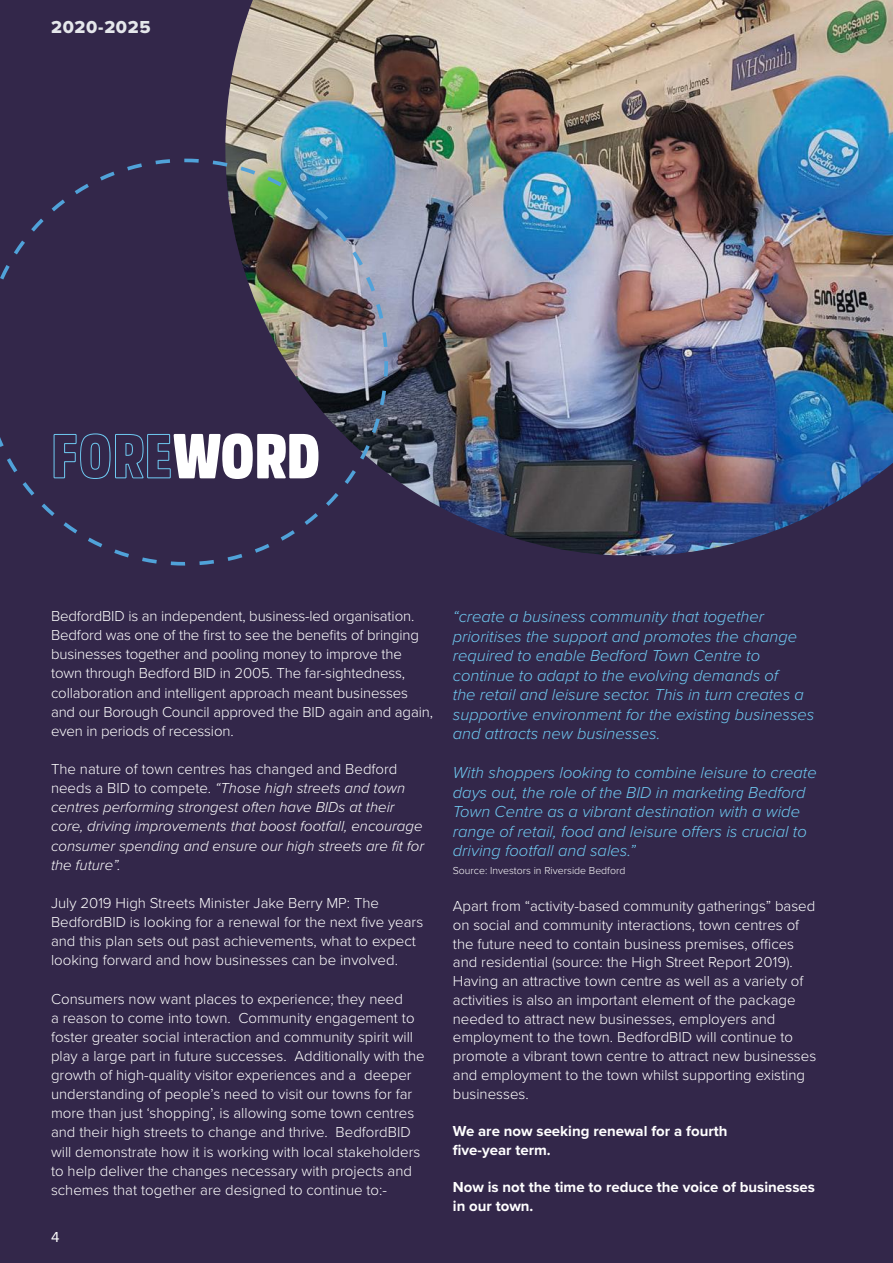
<style>
.page{position:relative;width:893px;height:1263px;background:#33274a}
.page>*{position:absolute;margin:0;border:0;box-sizing:border-box;transform-origin:0 0}
.t1{font:63.45px "Rockeby Cd Ot";color:#6fc9f1}
.t2{font:18px "Proxima Nova Extrabld";letter-spacing:.04em;color:#e5e7eb}
.t3{font:italic 300 16.5px/19.5px "Proxima Nova";color:#6fc9f1}
.t4{font:300 15px/19.2px "Proxima Nova";color:#fff}
.t5{font:italic 300 15px/19.2px "Proxima Nova";color:#fff}
.t6{font:700 15px/18.8px "Proxima Nova";color:#fff}
.t7{font:15px "Proxima Nova";color:#fff}
.t8{font:300 10.5px "Proxima Nova";color:#fff}
.s1{font-family:"Rockeby Cd";font-weight:900;color:#fff}
.s2{font-style:normal}
</style>
<div class="page">
<img style="left:225px;top:0;width:667px;height:556px">
<hr style="left:892px;top:0;width:1px;height:485px;background:#fff">
<svg style="left:0;top:159px;width:388px;height:407px"></svg>
<p class="t2" style="left:51px;top:17px;width:101px">2020-2025</p>
<h1 class="t1" style="left:51px;top:417px;width:271px">FORE<span class="s1">WORD</span></h1>
<p class="t4" style="left:51px;top:607px;width:383px">BedfordBID is an independent, business-led organisation.<br>Bedford was one of the first to see the benefits of bringing businesses together and pooling money to improve the town through Bedford BID in 2005. The far-sightedness, collaboration and intelligent approach meant businesses and our Borough Council approved the BID again and again, even in periods of recession.</p>
<p class="t5" style="left:51px;top:760px;width:375px"><span class="s2">The nature of town centres has changed and Bedford needs a BID to compete.</span> “Those high streets and town centres performing strongest often have BIDs at their core, driving improvements that boost footfall, encourage consumer spending and ensure our high streets are fit for the future”.</p>
<p class="t4" style="left:51px;top:894px;width:374px">July 2019 High Streets Minister Jake Berry MP: The BedfordBID is looking for a renewal for the next five years and this plan sets out past achievements, what to expect looking forward and how businesses can be involved.</p>
<p class="t4" style="left:51px;top:989px;width:375px">Consumers now want places to experience; they need<br>a reason to come into town. Community engagement to foster greater social interaction and community spirit will play a large part in future successes. Additionally with the growth of high-quality visitor experiences and a deeper understanding of people’s need to visit our towns for far more than just ‘shopping’, is allowing some town centres and their high streets to change and thrive. BedfordBID will demonstrate how it is working with local stakeholders to help deliver the changes necessary with projects and schemes that together are designed to continue to:-</p>
<p class="t7" style="left:51px;top:1228px;width:10px">4</p>
<p class="t3" style="left:453px;top:607px;width:363px">“create a business community that together prioritises the support and promotes the change required to enable Bedford Town Centre to continue to adapt to the evolving demands of<br>the retail and leisure sector. This in turn creates a supportive environment for the existing businesses and attracts new businesses.</p>
<p class="t3" style="left:453px;top:763px;width:365px">With shoppers looking to combine leisure to create days out, the role of the BID in marketing Bedford Town Centre as a vibrant destination with a wide range of retail, food and leisure offers is crucial to driving footfall and sales.”</p>
<p class="t8" style="left:453px;top:864px;width:174px">Source: Investors in Riverside Bedford</p>
<p class="t4" style="left:453px;top:897px;width:365px;line-height:18.8px">Apart from “activity-based community gatherings” based on social and community interactions, town centres of the future need to contain business premises, offices and residential (source: the High Street Report 2019).<br>Having an attractive town centre as well as a variety of activities is also an important element of the package needed to attract new businesses, employers and employment to the town. BedfordBID will continue to promote a vibrant town centre to attract new businesses and employment to the town whilst supporting existing businesses.</p>
<p class="t6" style="left:453px;top:1122px;width:276px">We are now seeking renewal for a fourth five-year term.</p>
<p class="t6" style="left:453px;top:1178px;width:364px">Now is not the time to reduce the voice of businesses in our town.</p>
</div>
